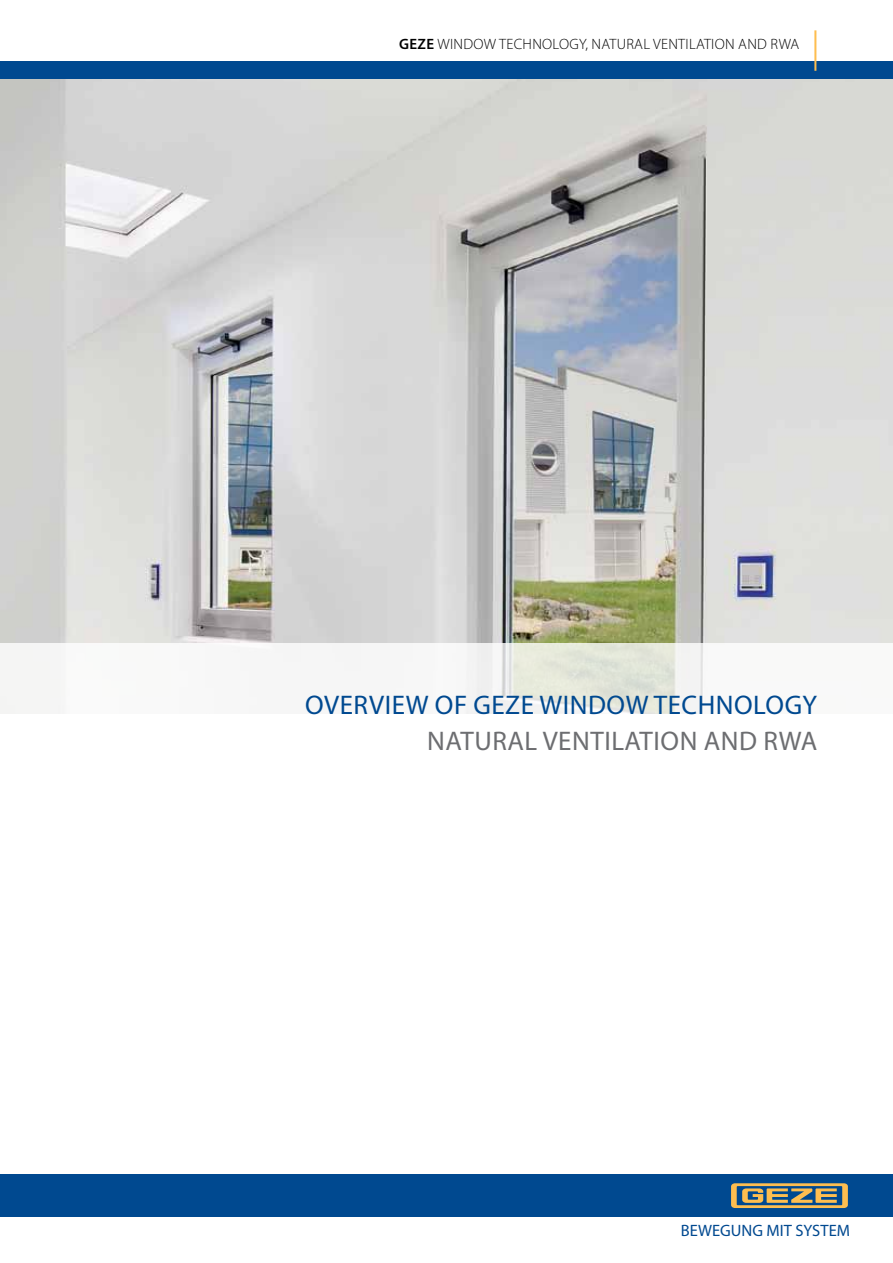
<style>
.page{position:relative;width:893px;height:1263px;background:#fff}
.page>*{position:absolute;margin:0;border:0;box-sizing:border-box;transform-origin:0 0}
.t1{font:27px "Myriad Pro";letter-spacing:.02em;color:#004990}
.t2{font:27px "Myriad Pro";color:#6d6e71}
.t3{font:16.5px "Myriad Pro";color:#004990}
.t4{font:300 15px "Myriad Pro";letter-spacing:.02em;color:#000}
.s1{font-weight:600}
</style>
<div class="page">
<img style="left:0;top:78px;width:893px;height:565px">
<div style="left:0;top:1174px;width:893px;height:43px;background:#004990"></div>
<svg style="left:731px;top:1183px;width:117px;height:25px"></svg>
<div style="left:0;top:61px;width:893px;height:17px;background:#004990"></div>
<hr style="left:814px;top:30px;width:2px;height:41px;background:#febe50">
<svg style="left:0;top:643px;width:703px;height:71px;fill:#f6f6f6"></svg>
<p class="t4" style="left:399px;top:35px;width:227px"><span class="s1">GEZE</span> WINDOW TEC HNOLOGY, NATURAL</p>
<p class="t4" style="left:653px;top:35px;width:148px">VENTILATION AND RWA</p>
<h1 class="t1" style="left:305px;top:688px;width:36px">OVERVIEW</h1>
<h1 class="t1" style="left:435px;top:688px;width:146px">OF GEZE WINDOW</h1>
<h1 class="t1" style="left:654px;top:688px;width:32px">TECHNOLOGY</h1>
<h1 class="t2" style="left:427px;top:724px;width:35px">NATURAL</h1>
<h1 class="t2" style="left:543px;top:724px;width:15px">VENTILATION</h1>
<h1 class="t2" style="left:704px;top:724px;width:19px">AND</h1>
<h1 class="t2" style="left:763px;top:724px;width:55px">RWA</h1>
<p class="t3" style="left:681px;top:1221px;width:171px">BEWEGUNG MIT SYSTEM</p>
</div>
